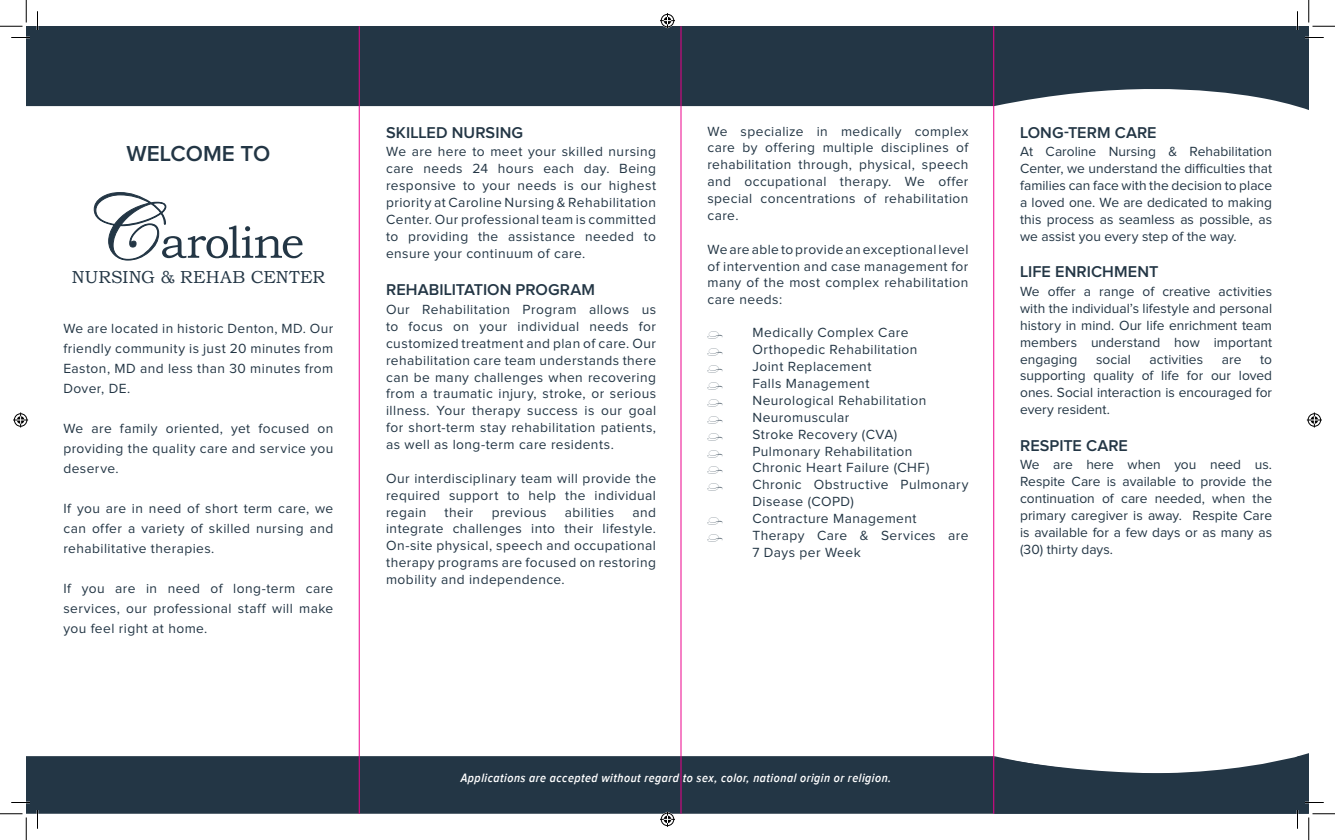
<style>
.page{position:relative;width:1335px;height:840px;background:#fff}
.page>*{position:absolute;margin:0;border:0;box-sizing:border-box;transform-origin:0 0}
.t1{font:600 22.5px "Proxima Nova";color:#233645}
.t2{font:17.38px "Bookman Old Style";letter-spacing:.01em;color:#233645}
.t3{font:600 16.25px "Proxima Nova";letter-spacing:.005em;color:#233645}
.t4{font:13.75px/16.9px "Proxima Nova";letter-spacing:.03em;color:#233645;text-align:justify}
.t5{font:13.75px "Proxima Nova";letter-spacing:.01em;color:#233645}
.t6{font:italic 600 12.5px "Proxima Nova Cond";letter-spacing:.04em;color:#fff}
.s1{font-family:"Bickham Script Pro"}
</style>
<div class="page">
<svg style="left:26px;top:739px;width:1283px;height:75px;fill:#233645"></svg>
<svg style="left:26px;top:26px;width:1283px;height:92px;fill:#233645"></svg>
<svg style="left:94px;top:192px;width:209px;height:69px"></svg>
<hr style="left:681px;top:26px;width:1px;height:788px;background:#ed028c">
<hr style="left:359px;top:26px;width:1px;height:788px;background:#ed028c">
<hr style="left:993px;top:26px;width:1px;height:788px;background:#ed028c">
<svg style="left:11px;top:37px;width:19px;height:1px"></svg>
<svg style="left:1305px;top:37px;width:19px;height:1px"></svg>
<svg style="left:11px;top:802px;width:19px;height:1px"></svg>
<svg style="left:37px;top:11px;width:1px;height:19px"></svg>
<svg style="left:37px;top:810px;width:1px;height:19px"></svg>
<svg style="left:1297px;top:11px;width:1px;height:19px"></svg>
<svg style="left:0;top:0;width:27px;height:27px"></svg>
<svg style="left:0;top:814px;width:27px;height:26px"></svg>
<svg style="left:1309px;top:0;width:26px;height:27px"></svg>
<svg style="left:994px;top:756px;width:341px;height:84px"></svg>
<svg style="left:660px;top:13px;width:15px;height:15px"></svg>
<svg style="left:660px;top:812px;width:15px;height:15px"></svg>
<svg style="left:13px;top:412px;width:15px;height:16px"></svg>
<svg style="left:1307px;top:412px;width:15px;height:16px"></svg>
<p class="t1" style="left:126px;top:141px;width:145px">WELCOME TO</p>
<p class="t2" style="left:72px;top:267px;width:255px">NURSING &amp; REHAB CENTER</p>
<p class="t4" style="left:63px;top:318px;width:272px;line-height:20px">We are located in historic Denton, MD. Our friendly community is just 20 minutes from Easton, MD and less than 30 minutes from Dover, DE.</p>
<p class="t4" style="left:63px;top:418px;width:272px;line-height:20px">We are family oriented, yet focused on providing the quality care and service you deserve.</p>
<p class="t4" style="left:63px;top:498px;width:272px;line-height:20px">If you are in need of short term care, we can offer a variety of skilled nursing and rehabilitative therapies.</p>
<p class="t4" style="left:63px;top:578px;width:271px;line-height:20px">If you are in need of long-term care services, our professional staff will make you feel right at home.</p>
<p class="t3" style="left:386px;top:123px;width:139px">SKILLED NURSING</p>
<p class="t4" style="left:386px;top:144px;width:272px">We are here to meet your skilled nursing care needs 24 hours each day. Being responsive to your needs is our highest priority at Caroline Nursing &amp; Rehabilitation Center. Our professional team is committed to providing the assistance needed to ensure your continuum of care.</p>
<p class="t3" style="left:386px;top:281px;width:210px">REHABILITATION PROGRAM</p>
<p class="t4" style="left:386px;top:301px;width:272px">Our Rehabilitation Program allows us to focus on your individual needs for customized treatment and plan of care. Our rehabilitation care team understands there can be many challenges when recovering from a traumatic injury, stroke, or serious illness. Your therapy success is our goal for short-term stay rehabilitation patients, as well as long-term care residents.</p>
<p class="t4" style="left:386px;top:470px;width:272px">Our interdisciplinary team will provide the required support to help the individual regain</p>
<p class="t4" style="left:386px;top:504px;width:272px;text-indent:246px">and integrate challenges into their lifestyle.<br>On-site physical, speech and occupational therapy programs are focused on restoring mobility and independence.</p>
<p class="t4" style="left:445px;top:504px;width:30px">their</p>
<p class="t4" style="left:492px;top:504px;width:56px">previous</p>
<p class="t4" style="left:565px;top:504px;width:51px">abilities</p>
<p class="t4" style="left:707px;top:123px;width:263px">We specialize in medically complex care by offering multiple disciplines of rehabilitation through, physical, speech and occupational therapy. We offer special concentrations of rehabilitation care.</p>
<p class="t4" style="left:707px;top:241px;width:263px">We are able to provide an exceptional level of intervention and case management for many of the most complex rehabilitation care needs:</p>
<p class="t4" style="left:707px;top:325px;width:203px"><span class="s1">-</span> Medically Complex Care</p>
<p class="t4" style="left:707px;top:342px;width:211px"><span class="s1">-</span> Orthopedic Rehabilitation</p>
<p class="t4" style="left:707px;top:359px;width:165px"><span class="s1">-</span> Joint Replacement</p>
<p class="t4" style="left:707px;top:375px;width:163px"><span class="s1">-</span> Falls Management</p>
<p class="t4" style="left:707px;top:392px;width:220px"><span class="s1">-</span> Neurological Rehabilitation</p>
<p class="t4" style="left:707px;top:409px;width:144px"><span class="s1">-</span> Neuromuscular</p>
<p class="t4" style="left:707px;top:426px;width:191px"><span class="s1">-</span> Stroke Recovery (CVA)</p>
<p class="t4" style="left:707px;top:443px;width:207px"><span class="s1">-</span> Pulmonary Rehabilitation</p>
<p class="t4" style="left:707px;top:460px;width:223px"><span class="s1">-</span> Chronic Heart Failure (CHF)</p>
<p class="t4" style="left:752px;top:477px;width:217px;text-indent:-45px"><span class="s1">-</span> Chronic Obstructive Pulmonary<br>Disease (COPD)</p>
<p class="t4" style="left:707px;top:510px;width:211px"><span class="s1">-</span> Contracture Management</p>
<p class="t4" style="left:752px;top:527px;width:218px;text-indent:-45px"><span class="s1">-</span> Therapy Care &amp; Services are<br>7 Days per Week</p>
<p class="t3" style="left:1020px;top:123px;width:138px">LONG-TERM CARE</p>
<p class="t4" style="left:1020px;top:144px;width:254px">At Caroline Nursing &amp; Rehabilitation Center, we understand the difficulties that families can face with the decision to place a loved one. We are dedicated to making this process as seamless as possible, as we assist you every step of the way.</p>
<p class="t3" style="left:1020px;top:263px;width:140px">LIFE ENRICHMENT</p>
<p class="t4" style="left:1020px;top:283px;width:254px">We offer a range of creative activities with the individual’s lifestyle and personal history in mind. Our life enrichment team members understand how important engaging</p>
<p class="t4" style="left:1096px;top:351px;width:36px">social</p>
<p class="t5" style="left:1150px;top:351px;width:55px">activities</p>
<p class="t4" style="left:1222px;top:351px;width:21px">are</p>
<p class="t4" style="left:1020px;top:351px;width:254px;text-indent:240px">to supporting quality of life for our loved ones. Social interaction is encouraged for every resident.</p>
<p class="t3" style="left:1020px;top:436px;width:109px">RESPITE CARE</p>
<p class="t4" style="left:1020px;top:457px;width:254px">We are here when you need us.<br>Respite Care is available to provide the continuation of care needed, when the primary caregiver is away. Respite Care is available for a few days or as many as (30) thirty days.</p>
<p class="t6" style="left:461px;top:771px;width:432px">Applications are accepted without regard to sex, color, national origin or religion.</p>
</div>
